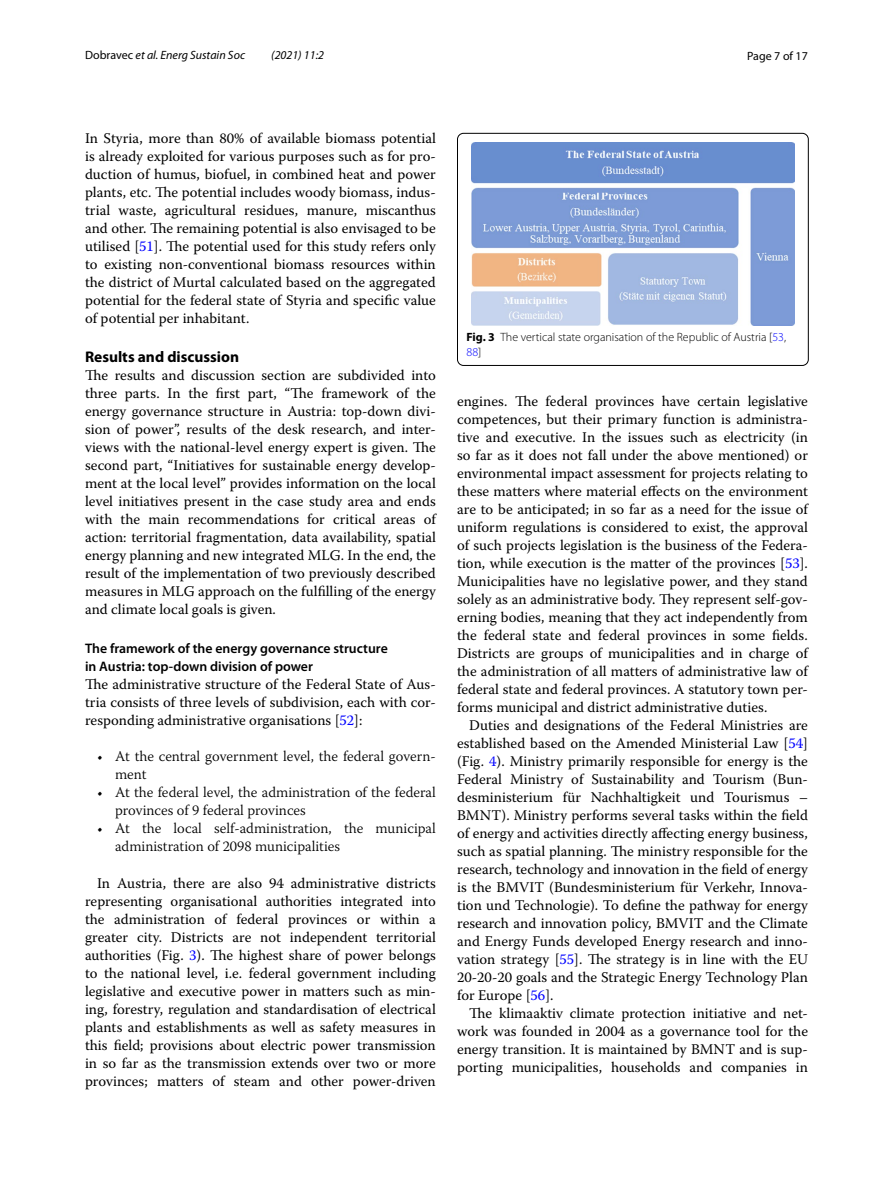
<style>
.page{position:relative;width:893px;height:1187px;background:#fff}
.page>*{position:absolute;margin:0;border:0;box-sizing:border-box;transform-origin:0 0}
.t1{font:700 15.45px "Myriad Pro";color:#000}
.t2{font:14.7px/18px "Warnock Pro";color:#000;text-align:justify}
.t3{font:300 14.7px/18px "Warnock Pro";color:#000}
.t4{font:600 13.8px/18px "Myriad Pro";color:#000}
.t5{font:300 12px/15px "Myriad Pro";color:#000}
.t6{font:italic 12px "Myriad Pro";color:#000}
.t7{font:12px "Myriad Pro";color:#000}
.s1{font-style:normal}
.s2{color:#00f}
.s3{font-weight:700}
</style>
<div class="page">
<img style="left:471px;top:142px;width:323px;height:184px">
<div style="left:457px;top:133px;width:351px;height:232px;border:1px solid #000;border-radius:6px"></div>
<p class="t6" style="left:85px;top:48px;width:162px"><span class="s1">Dobravec</span> et al. Energ Sustain Soc</p>
<p class="t6" style="left:271px;top:48px;width:54px">(2021) 11:2</p>
<p class="t7" style="left:747px;top:48px;width:62px">Page 7 of 17</p>
<p class="t2" style="left:85px;top:128px;width:352px">In Styria, more than 80% of available biomass potential is already exploited for various purposes such as for pro&shy;duction of humus, biofuel, in combined heat and power plants, etc. The potential includes woody biomass, indus&shy;trial waste, agricultural residues, manure, miscanthus and other. The remaining potential is also envisaged to be utilised [<span class="s2">51</span>]. The potential used for this study refers only to existing non-conventional biomass resources within the district of Murtal calculated based on the aggregated potential for the federal state of Styria and specific value of potential per inhabitant.</p>
<p class="t1" style="left:85px;top:346px;width:156px">Results and discussion</p>
<p class="t2" style="left:85px;top:365px;width:352px">The results and discussion section are subdivided into three parts. In the first part, “The framework of the energy governance structure in Austria: top-down divi&shy;sion of power”, results of the desk research, and inter&shy;views with the national-level energy expert is given. The second part, “Initiatives for sustainable energy develop&shy;ment at the local level” provides information on the local level initiatives present in the case study area and ends with the main recommendations for critical areas of action: territorial fragmentation, data availability, spatial energy planning and new integrated MLG. In the end, the result of the implementation of two previously described measures in MLG approach on the fulfilling of the energy and climate local goals is given.</p>
<p class="t4" style="left:85px;top:638px;width:304px">The framework of the energy governance structure in Austria: top‑down division of power</p>
<p class="t2" style="left:85px;top:674px;width:352px">The administrative structure of the Federal State of Aus&shy;tria consists of three levels of subdivision, each with cor&shy;responding administrative organisations [<span class="s2">52</span>]:</p>
<p class="t3" style="left:115px;top:747px;width:322px;text-indent:-18px">• At the central government level, the federal govern&shy;ment</p>
<p class="t3" style="left:115px;top:783px;width:322px;text-indent:-18px">• At the federal level, the administration of the federal provinces of 9 federal provinces</p>
<p class="t3" style="left:115px;top:819px;width:322px;text-indent:-18px">• At the local self-administration, the municipal administration of 2098 municipalities</p>
<p class="t2" style="left:85px;top:874px;width:352px;text-indent:12px">In Austria, there are also 94 administrative districts representing organisational authorities integrated into the administration of federal provinces or within a greater city. Districts are not independent territorial authorities (Fig. <span class="s2">3</span>). The highest share of power belongs to the national level, i.e. federal government including legislative and executive power in matters such as min&shy;ing, forestry, regulation and standardisation of electrical plants and establishments as well as safety measures in this field; provisions about electric power transmission in so far as the transmission extends over two or more provinces; matters of steam and other power-driven</p>
<p class="t5" style="left:466px;top:330px;width:321px"><span class="s3">Fig. 3</span> The vertical state organisation of the Republic of Austria [<span class="s2">53</span>,<br><span class="s2">88</span>]</p>
<p class="t2" style="left:457px;top:391px;width:352px">engines. The federal provinces have certain legislative competences, but their primary function is administra&shy;tive and executive. In the issues such as electricity (in so far as it does not fall under the above mentioned) or environmental impact assessment for projects relating to these matters where material effects on the environment are to be anticipated; in so far as a need for the issue of uniform regulations is considered to exist, the approval of such projects legislation is the business of the Federa&shy;tion, while execution is the matter of the provinces [<span class="s2">53</span>].<br>Municipalities have no legislative power, and they stand solely as an administrative body. They represent self-gov&shy;erning bodies, meaning that they act independently from the federal state and federal provinces in some fields.<br>Districts are groups of municipalities and in charge of the administration of all matters of administrative law of federal state and federal provinces. A statutory town per&shy;forms municipal and district administrative duties.</p>
<p class="t2" style="left:457px;top:715px;width:352px;text-indent:12px">Duties and designations of the Federal Ministries are established based on the Amended Ministerial Law [<span class="s2">54</span>] (Fig. <span class="s2">4</span>). Ministry primarily responsible for energy is the Federal Ministry of Sustainability and Tourism (Bun&shy;desministerium für Nachhaltigkeit und Tourismus – BMNT). Ministry performs several tasks within the field of energy and activities directly affecting energy business, such as spatial planning. The ministry responsible for the research, technology and innovation in the field of energy is the BMVIT (Bundesministerium für Verkehr, Innova&shy;tion und Technologie). To define the pathway for energy research and innovation policy, BMVIT and the Climate and Energy Funds developed Energy research and inno&shy;vation strategy [<span class="s2">55</span>]. The strategy is in line with the EU 20-20-20 goals and the Strategic Energy Technology Plan for Europe [<span class="s2">56</span>].</p>
<p class="t2" style="left:457px;top:1003px;width:352px;text-indent:12px">The klimaaktiv climate protection initiative and net&shy;work was founded in 2004 as a governance tool for the energy transition. It is maintained by BMNT and is sup&shy;porting municipalities, households and companies in</p>
</div>
